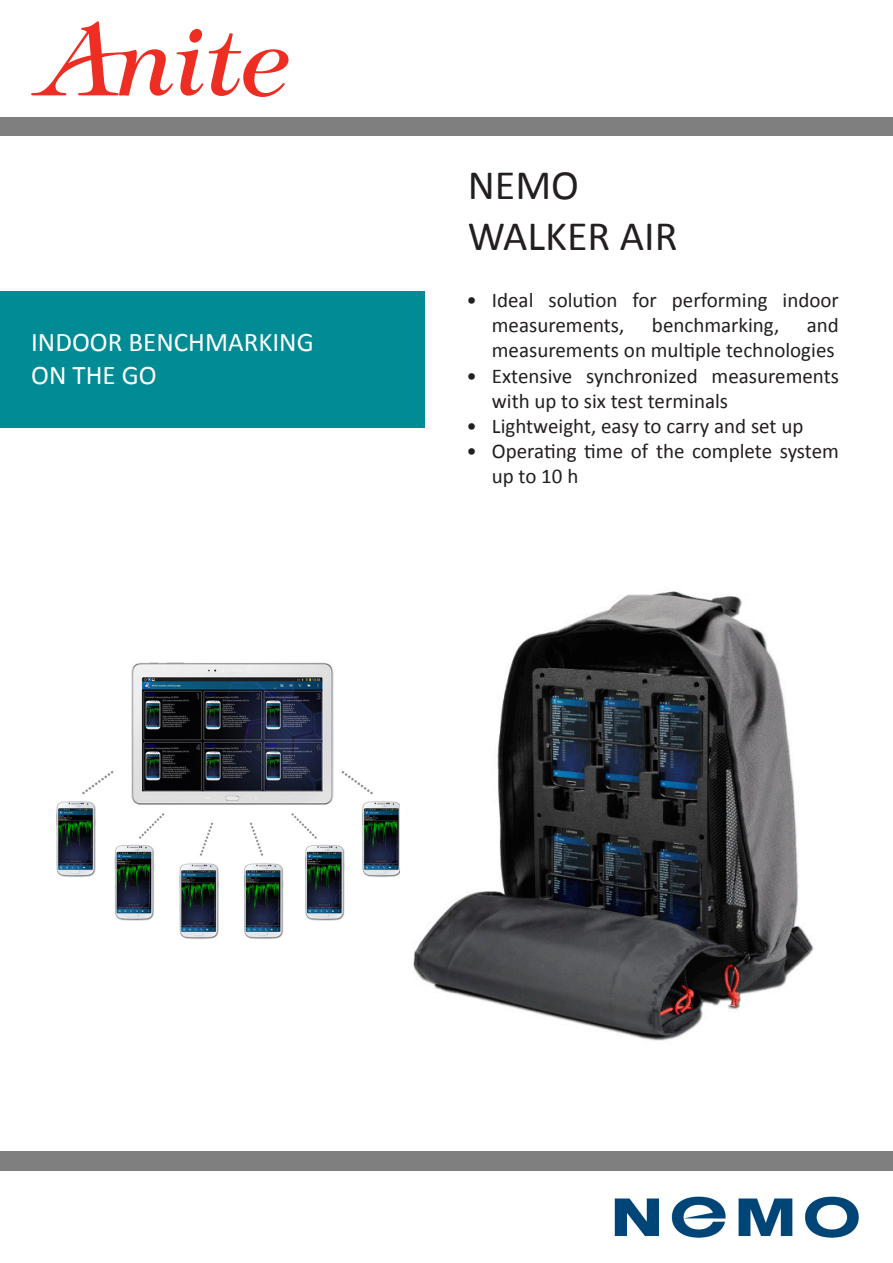
<style>
.page{position:relative;width:893px;height:1263px;background:#fff}
.page>*{position:absolute;margin:0;border:0;box-sizing:border-box;transform-origin:0 0}
.t1{font:42px/50.4px "Calibri";color:#231f20}
.t2{font:27px/32.4px "Calibri";color:#fff}
.t3{font:21px/25.2px "Calibri";color:#231f20}
</style>
<div class="page">
<svg style="left:209px;top:33px;width:79px;height:64px"></svg>
<svg style="left:31px;top:21px;width:172px;height:75px"></svg>
<img style="left:614px;top:1196px;width:245px;height:42px">
<div style="left:0;top:1151px;width:893px;height:20px;background:#7f7f7f"></div>
<div style="left:0;top:291px;width:425px;height:136px;background:#008b95"></div>
<div style="left:0;top:117px;width:893px;height:18px;background:#7f7f7f"></div>
<img style="left:56px;top:662px;width:344px;height:277px">
<img style="left:413px;top:591px;width:401px;height:450px">
<p class="t2" style="left:31px;top:326px;width:284px">INDOOR BENCHMARKING<br>ON THE GO</p>
<p class="t1" style="left:468px;top:160px;width:211px">NEMO<br>WALKER AIR</p>
<p class="t3" style="left:492px;top:288px;width:349px;text-indent:-26px">• Ideal solution for performing indoor measurements,</p>
<p class="t3" style="left:652px;top:313px;width:129px">benchmarking,</p>
<p class="t3" style="left:492px;top:313px;width:349px;text-align:right">and<br>measurements on multiple technologies</p>
<p class="t3" style="left:492px;top:363px;width:349px;text-indent:-26px">• Extensive synchronized measurements with up to six test terminals</p>
<p class="t3" style="left:466px;top:414px;width:339px">• Lightweight, easy to carry and set up</p>
<p class="t3" style="left:492px;top:439px;width:349px;text-indent:-26px">• Operating time of the complete system up to 10 h</p>
</div>
